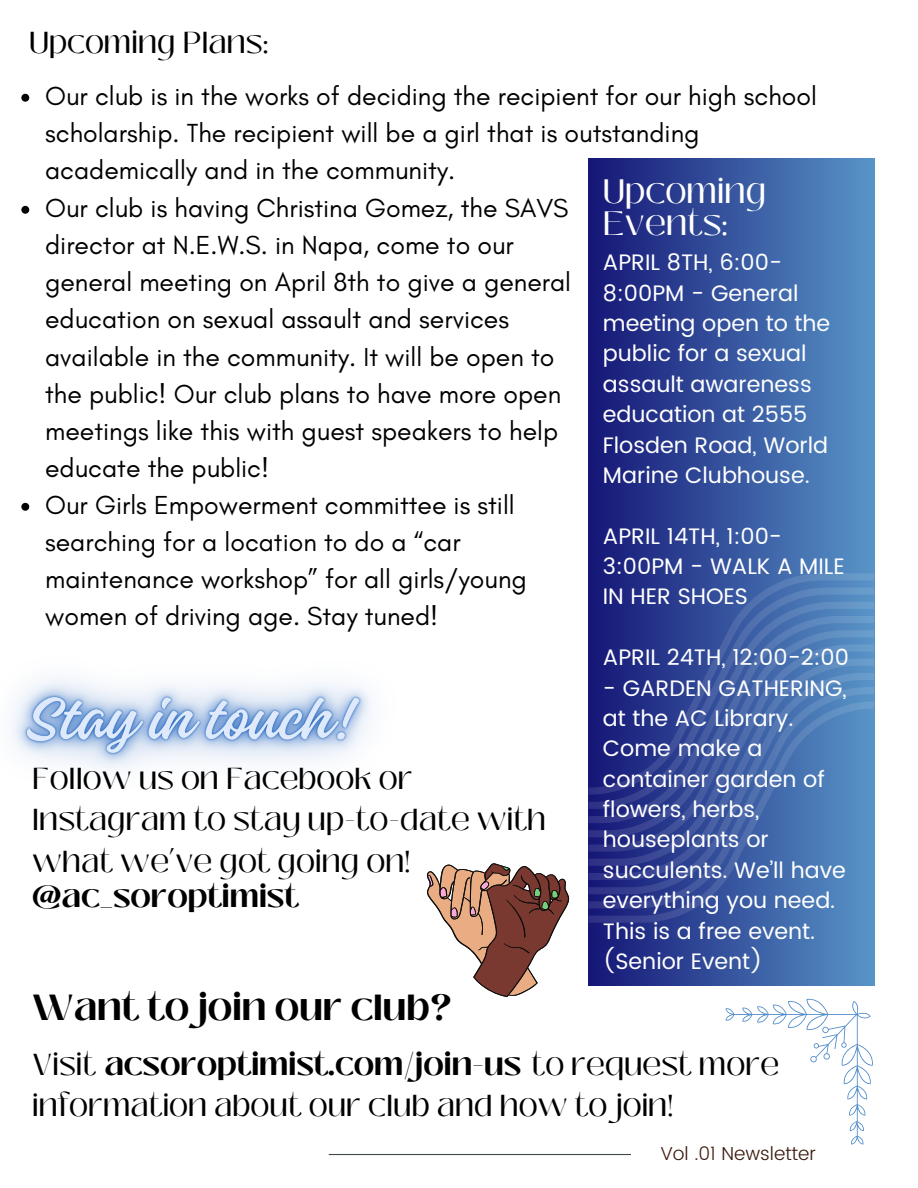
<style>
.page{position:relative;width:918px;height:1188px;background:#fff}
.page>*{position:absolute;margin:0;border:0;box-sizing:border-box;transform-origin:0 0}
.t1{font:700 36.3px "Black Mango";color:#000}
.t2{font:33.75px/32.1px "Black Mango";color:#fff}
.t3{font:30.3px/41.7px "Black Mango";color:#000}
.t4{font:700 30.3px "Black Mango";color:#000}
.t5{font:26.55px/37.2px "Glacial Indifference";color:#000}
.t6{font:22.35px/30.3px "Poppins";color:#fff}
.t7{font:300 18.75px "Poppins";color:#3c1a0c}
.s1{font-weight:400}
</style>
<div class="page">
<div style="left:588px;top:158px;width:286px;height:827px;background:linear-gradient(to right,#151576,#5894c7)"></div>
<hr style="left:329px;top:1154px;width:302px;height:1px;background:#3e4e40">
<svg style="left:588px;top:573px;width:286px;height:15px;background:#39579f"></svg>
<svg style="left:588px;top:909px;width:286px;height:14px;background:#3a58a0"></svg>
<svg style="left:588px;top:588px;width:286px;height:14px;background:#3a579f"></svg>
<svg style="left:588px;top:894px;width:286px;height:15px;background:#3b59a0"></svg>
<svg style="left:588px;top:602px;width:286px;height:14px;background:#3a58a0"></svg>
<svg style="left:588px;top:880px;width:286px;height:14px;background:#3b59a1"></svg>
<svg style="left:588px;top:616px;width:286px;height:14px;background:#3b58a0"></svg>
<svg style="left:588px;top:866px;width:286px;height:14px;background:#3c5aa1"></svg>
<svg style="left:588px;top:630px;width:286px;height:14px;background:#3b58a0"></svg>
<svg style="left:588px;top:644px;width:286px;height:222px;background:#3d5aa1"></svg>
<svg style="left:427px;top:863px;width:142px;height:134px"></svg>
<svg style="left:726px;top:998px;width:147px;height:147px"></svg>
<svg style="left:21px;top:94px;width:8px;height:8px"></svg>
<img style="left:12px;top:678px;width:359px;height:91px">
<svg style="left:21px;top:206px;width:8px;height:8px"></svg>
<svg style="left:21px;top:503px;width:8px;height:8px"></svg>
<p class="t3" style="left:29px;top:22px;width:241px">Upcoming Plans:</p>
<p class="t5" style="left:45px;top:77px;width:773px">Our club is in the works of deciding the recipient for our high school scholarship. The recipient will be a girl that is outstanding academically and in the community.</p>
<p class="t2" style="left:603px;top:175px;width:165px">Upcoming<br>Events:</p>
<h5 class="t5" style="left:45px;top:189px;width:527px">Our club is having Christina Gomez, the SAVS director at N.E.W.S. in Napa, come to our general meeting on April 8th to give a general education on sexual assault and services available in the community. It will be open to the public! Our club plans to have more open meetings like this with guest speakers to help educate the public!</h5>
<h4 class="t5" style="left:45px;top:486px;width:483px">Our Girls Empowerment committee is still searching for a location to do a “car maintenance workshop” for all girls/young women of driving age. Stay tuned!</h4>
<p class="t6" style="left:603px;top:247px;width:229px">APRIL 8TH, 6:00-<br>8:00PM - General meeting open to the public for a sexual assault awareness education at 2555<br>Flosden Road, World<br>Marine Clubhouse.</p>
<p class="t6" style="left:603px;top:521px;width:243px">APRIL 14TH, 1:00-<br>3:00PM - WALK A MILE<br>IN HER SHOES</p>
<h4 class="t3" style="left:32px;top:757px;width:515px">Follow us on Facebook or<br>Instagram to stay up-to-date with what we’ve got going on!</h4>
<h2 class="t4" style="left:32px;top:874px;width:268px">@ac_soroptimist</h2>
<p class="t1" style="left:32px;top:980px;width:421px">Want to join our club?</p>
<h5 class="t6" style="left:603px;top:642px;width:248px">APRIL 24TH, 12:00-2:00</h5>
<h5 class="t6" style="left:603px;top:673px;width:245px">- GARDEN GATHERING, at the AC Library.<br>Come make a container garden of flowers, herbs, houseplants or succulents. We’ll have everything you need.<br>This is a free event. (Senior Event)</h5>
<p class="t4" style="left:32px;top:1041px;width:749px"><span class="s1">Visit</span> acsoroptimist.com/join-us <span class="s1">to request more</span></p>
<p class="t3" style="left:32px;top:1085px;width:643px">information about our club and how to join!</p>
<h5 class="t7" style="left:660px;top:1142px;width:157px">Vol .01 Newsletter</h5>
</div>
